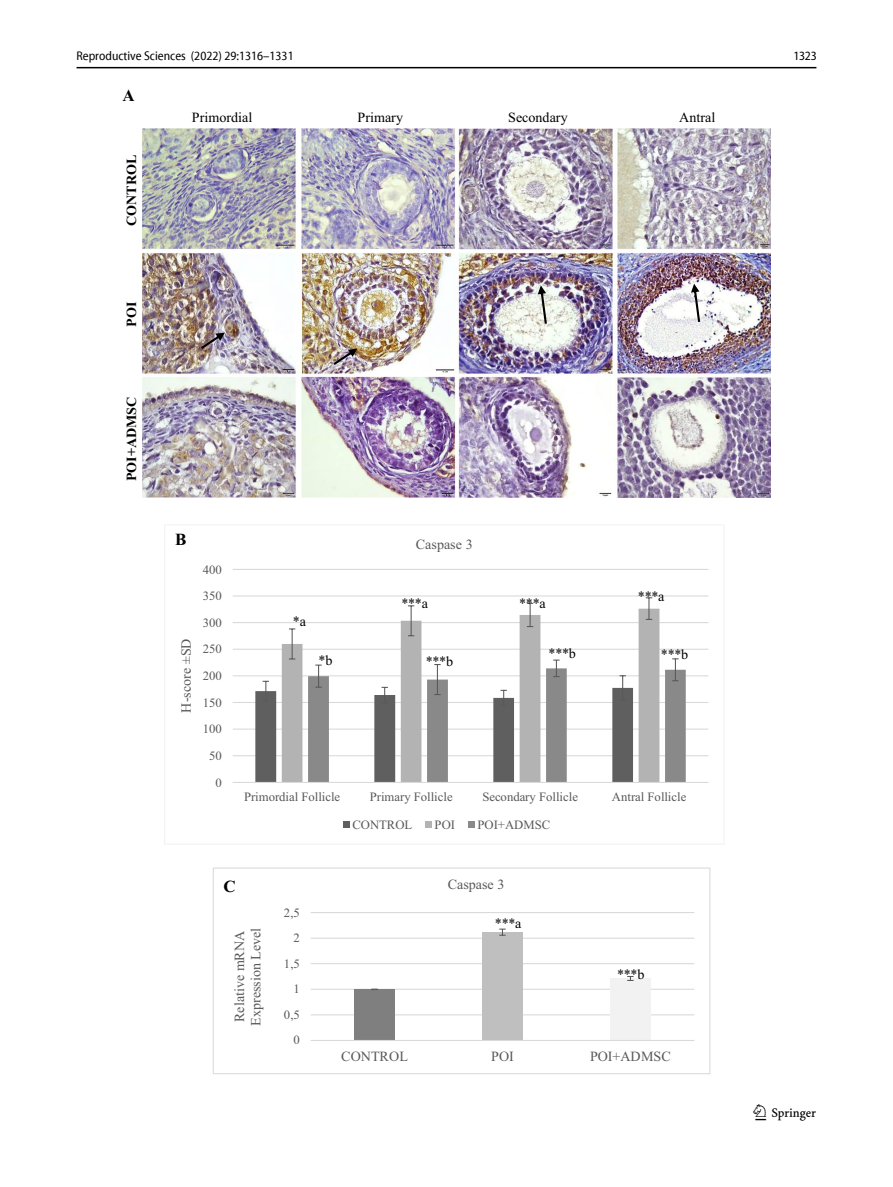
<style>
.page{position:relative;width:893px;height:1187px;background:#fff}
.page>*{position:absolute;margin:0;border:0;box-sizing:border-box;transform-origin:0 0}
.t1{font:22.5px "Springnew Regular 3";color:#000}
.t2{font:19.8px "Times New Roman PS Bold MT3";color:#000}
.t3{font:16.95px "Times New Roman PS Bold MT3";color:#000}
.t4{font:14.1px/16.4px "Times New Roman PSMT4";color:#595959}
.t5{font:14.1px "Times New Roman PSMT4";color:#000}
.t6{font:14.1px "Times New Roman PS Bold MT3";color:#000}
.t7{font:12.75px "Times New Roman PSMT4";color:#595959}
.t8{font:semi-condensed 12.75px "Myriad Pro Unic";color:#000}
.t9{font:12.75px "Adv T Tc 488 b 0 e 6";color:#000}
</style>
<div class="page">
<hr style="left:77px;top:67px;width:739px;height:1px;background:#000">
<img style="left:143px;top:128px;width:627px;height:369px">
<hr style="left:233px;top:755px;width:475px;height:1px;background:#d9d9d9">
<hr style="left:233px;top:728px;width:475px;height:1px;background:#d9d9d9">
<hr style="left:233px;top:702px;width:475px;height:1px;background:#d9d9d9">
<hr style="left:233px;top:675px;width:475px;height:1px;background:#d9d9d9">
<hr style="left:233px;top:648px;width:475px;height:1px;background:#d9d9d9">
<hr style="left:233px;top:622px;width:475px;height:1px;background:#d9d9d9">
<hr style="left:233px;top:595px;width:475px;height:1px;background:#d9d9d9">
<hr style="left:233px;top:569px;width:475px;height:1px;background:#d9d9d9">
<svg style="left:633px;top:608px;width:26px;height:60px"></svg>
<svg style="left:633px;top:668px;width:53px;height:113px"></svg>
<svg style="left:646px;top:597px;width:6px;height:23px"></svg>
<svg style="left:255px;top:602px;width:378px;height:179px"></svg>
<svg style="left:672px;top:658px;width:7px;height:23px"></svg>
<hr style="left:233px;top:781px;width:475px;height:2px;background:#d9d9d9">
<div style="left:343px;top:821px;width:7px;height:6px;background:#5f5f5f"></div>
<svg style="left:426px;top:821px;width:6px;height:6px"></svg>
<div style="left:468px;top:821px;width:7px;height:6px;background:#898989"></div>
<svg style="left:201px;top:332px;width:24px;height:17px"></svg>
<svg style="left:333px;top:348px;width:24px;height:17px"></svg>
<svg style="left:538px;top:285px;width:9px;height:39px"></svg>
<svg style="left:691px;top:284px;width:9px;height:38px"></svg>
<hr style="left:311px;top:1014px;width:383px;height:1px;background:#d9d9d9">
<hr style="left:311px;top:988px;width:383px;height:1px;background:#d9d9d9">
<hr style="left:311px;top:963px;width:383px;height:1px;background:#d9d9d9">
<hr style="left:311px;top:937px;width:383px;height:1px;background:#d9d9d9">
<hr style="left:311px;top:912px;width:383px;height:1px;background:#d9d9d9">
<div style="left:355px;top:989px;width:40px;height:51px;background:#7f7f7f"></div>
<div style="left:482px;top:932px;width:41px;height:108px;background:#bfbfbf"></div>
<div style="left:610px;top:978px;width:40px;height:62px;background:#f2f2f2"></div>
<svg style="left:371px;top:988px;width:7px;height:2px"></svg>
<svg style="left:499px;top:928px;width:7px;height:7px"></svg>
<svg style="left:627px;top:976px;width:7px;height:4px"></svg>
<hr style="left:311px;top:1039px;width:383px;height:1px;background:#d9d9d9">
<div style="left:213px;top:867px;width:497px;height:207px;border:1px solid #d9d9d9"></div>
<p class="t8" style="left:77px;top:51px;width:219px">Reproductive Sciences (2022) 29:1316–1331</p>
<p class="t9" style="left:793px;top:51px;width:25px">1323</p>
<h3 class="t3" style="left:123px;top:83px;width:14px">A</h3>
<p class="t6" style="left:121px;top:226px;width:73px;rotate:-90deg">CONTROL</p>
<p class="t6" style="left:121px;top:327px;width:27px;rotate:-90deg">POI</p>
<p class="t6" style="left:121px;top:481px;width:86px;rotate:-90deg">POI+ADMSC</p>
<p class="t5" style="left:192px;top:112px;width:62px">Primordial</p>
<p class="t5" style="left:358px;top:112px;width:47px">Primary</p>
<p class="t5" style="left:508px;top:112px;width:61px">Secondary</p>
<p class="t5" style="left:679px;top:112px;width:38px">Antral</p>
<h3 class="t3" style="left:175px;top:527px;width:13px">B</h3>
<p class="t4" style="left:179px;top:712px;width:76px;rotate:-90deg">H-score ±SD</p>
<p class="t7" style="left:203px;top:564px;width:21px">400</p>
<p class="t7" style="left:203px;top:591px;width:21px">350</p>
<p class="t7" style="left:203px;top:618px;width:21px">300</p>
<p class="t7" style="left:203px;top:644px;width:21px">250</p>
<p class="t7" style="left:203px;top:671px;width:21px">200</p>
<p class="t7" style="left:203px;top:697px;width:21px">150</p>
<p class="t7" style="left:203px;top:724px;width:21px">100</p>
<p class="t7" style="left:209px;top:751px;width:14px">50</p>
<p class="t7" style="left:216px;top:777px;width:8px">0</p>
<p class="t5" style="left:293px;top:616px;width:15px">*a</p>
<p class="t5" style="left:319px;top:654px;width:15px">*b</p>
<p class="t4" style="left:416px;top:537px;width:58px">Caspase 3</p>
<p class="t5" style="left:401px;top:598px;width:28px">***a</p>
<p class="t5" style="left:426px;top:656px;width:29px">***b</p>
<p class="t5" style="left:519px;top:598px;width:28px">***a</p>
<p class="t5" style="left:549px;top:648px;width:29px">***b</p>
<p class="t5" style="left:638px;top:591px;width:28px">***a</p>
<p class="t5" style="left:661px;top:649px;width:29px">***b</p>
<p class="t7" style="left:244px;top:792px;width:98px">Primordial Follicle</p>
<p class="t7" style="left:370px;top:792px;width:84px">Primary Follicle</p>
<p class="t7" style="left:482px;top:792px;width:97px">Secondary Follicle</p>
<p class="t7" style="left:612px;top:792px;width:76px">Antral Follicle</p>
<p class="t7" style="left:352px;top:819px;width:62px">CONTROL</p>
<p class="t7" style="left:435px;top:819px;width:22px">POI</p>
<p class="t7" style="left:477px;top:819px;width:74px">POI+ADMSC</p>
<h2 class="t2" style="left:224px;top:872px;width:16px">C</h2>
<h3 class="t3" style="left:224px;top:874px;width:14px">C</h3>
<p class="t4" style="left:233px;top:1025px;width:100px;rotate:-90deg">Relative mRNA<br>Expression Level</p>
<p class="t7" style="left:284px;top:907px;width:17px">2,5</p>
<p class="t7" style="left:294px;top:933px;width:8px">2</p>
<p class="t7" style="left:284px;top:958px;width:17px">1,5</p>
<p class="t7" style="left:294px;top:984px;width:8px">1</p>
<p class="t7" style="left:284px;top:1009px;width:17px">0,5</p>
<p class="t4" style="left:448px;top:877px;width:58px">Caspase 3</p>
<p class="t5" style="left:495px;top:918px;width:28px">***a</p>
<p class="t5" style="left:617px;top:968px;width:29px">***b</p>
<p class="t7" style="left:294px;top:1035px;width:8px">0</p>
<p class="t4" style="left:341px;top:1049px;width:68px">CONTROL</p>
<p class="t4" style="left:491px;top:1049px;width:24px">POI</p>
<p class="t4" style="left:590px;top:1049px;width:82px">POI+ADMSC</p>
<h1 class="t1" style="left:755px;top:1104px;width:62px">1 3</h1>
</div>
